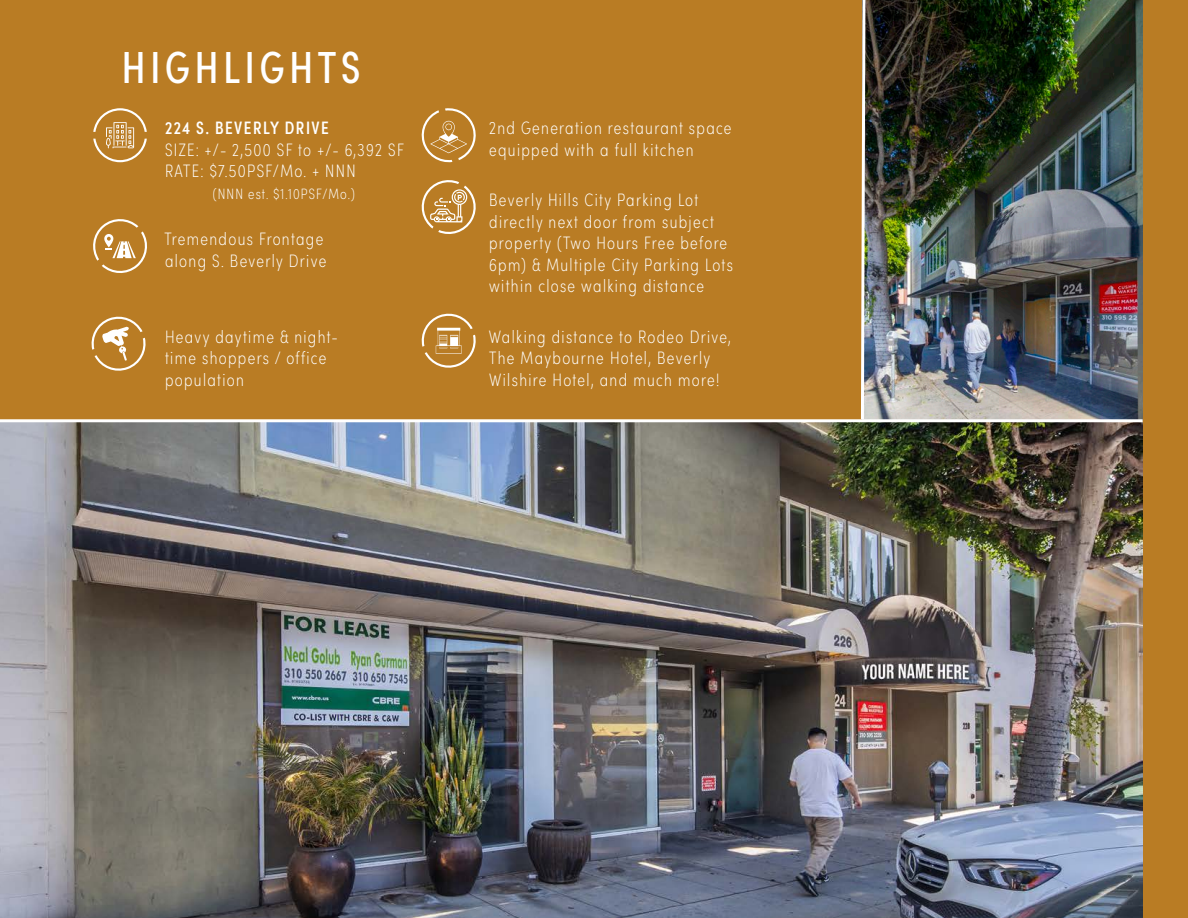
<style>
.page{position:relative;width:1188px;height:918px;background:#b97c24}
.page>*{position:absolute;margin:0;border:0;box-sizing:border-box;transform-origin:0 0}
.Page_Header{font:45px "Sofia Pro Condensed";letter-spacing:.11em;color:#fff}
.Body_Copy{font:200 18px/21.6px "Sofia Pro Condensed";letter-spacing:.075em;color:#fff}
.Body_Copy-2{font:500 18px "Sofia Pro Condensed";letter-spacing:.085em;color:#fff}
.Body_Copy-3{font:200 15px "Sofia Pro Condensed";letter-spacing:.075em;color:#fff}
</style>
<div class="page">
<img style="left:867px;top:0;width:276px;height:419px">
<img style="left:0;top:422px;width:1143px;height:496px">
<img style="left:860px;top:0;width:7px;height:419px">
<svg style="left:93px;top:108px;width:54px;height:54px"></svg>
<svg style="left:421px;top:180px;width:55px;height:54px"></svg>
<svg style="left:421px;top:108px;width:55px;height:55px"></svg>
<svg style="left:91px;top:316px;width:55px;height:55px"></svg>
<svg style="left:421px;top:313px;width:55px;height:55px"></svg>
<svg style="left:93px;top:219px;width:54px;height:54px"></svg>
<hr style="left:0;top:419px;width:1143px;height:3px;background:#fff">
<p class="Page_Header" style="left:122px;top:35px;width:240px">HIGHLIGHTS</p>
<p class="Body_Copy" style="left:489px;top:116px;width:244px">2nd Generation restaurant space equipped with a full kitchen</p>
<p class="Body_Copy-2" style="left:165px;top:115px;width:165px">224 S. BEVERLY DRIVE</p>
<p class="Body_Copy" style="left:165px;top:138px;width:240px">SIZE: +/- 2,500 SF to +/- 6,392 SF</p>
<p class="Body_Copy" style="left:165px;top:159px;width:192px">RATE: $7.50PSF/Mo. + NNN</p>
<p class="Body_Copy-3" style="left:213px;top:183px;width:143px">(NNN est. $1.10PSF/Mo.)</p>
<p class="Body_Copy" style="left:489px;top:188px;width:245px">Beverly Hills City Parking Lot directly next door from subject property (Two Hours Free before<br>6pm) &amp; Multiple City Parking Lots within close walking distance</p>
<p class="Body_Copy" style="left:165px;top:227px;width:163px">Tremendous Frontage along S. Beverly Drive</p>
<p class="Body_Copy" style="left:165px;top:324px;width:174px">Heavy daytime &amp; night&shy;time shoppers / office population</p>
<p class="Body_Copy" style="left:489px;top:324px;width:244px">Walking distance to Rodeo Drive,<br>The Maybourne Hotel, Beverly<br>Wilshire Hotel, and much more!</p>
</div>
